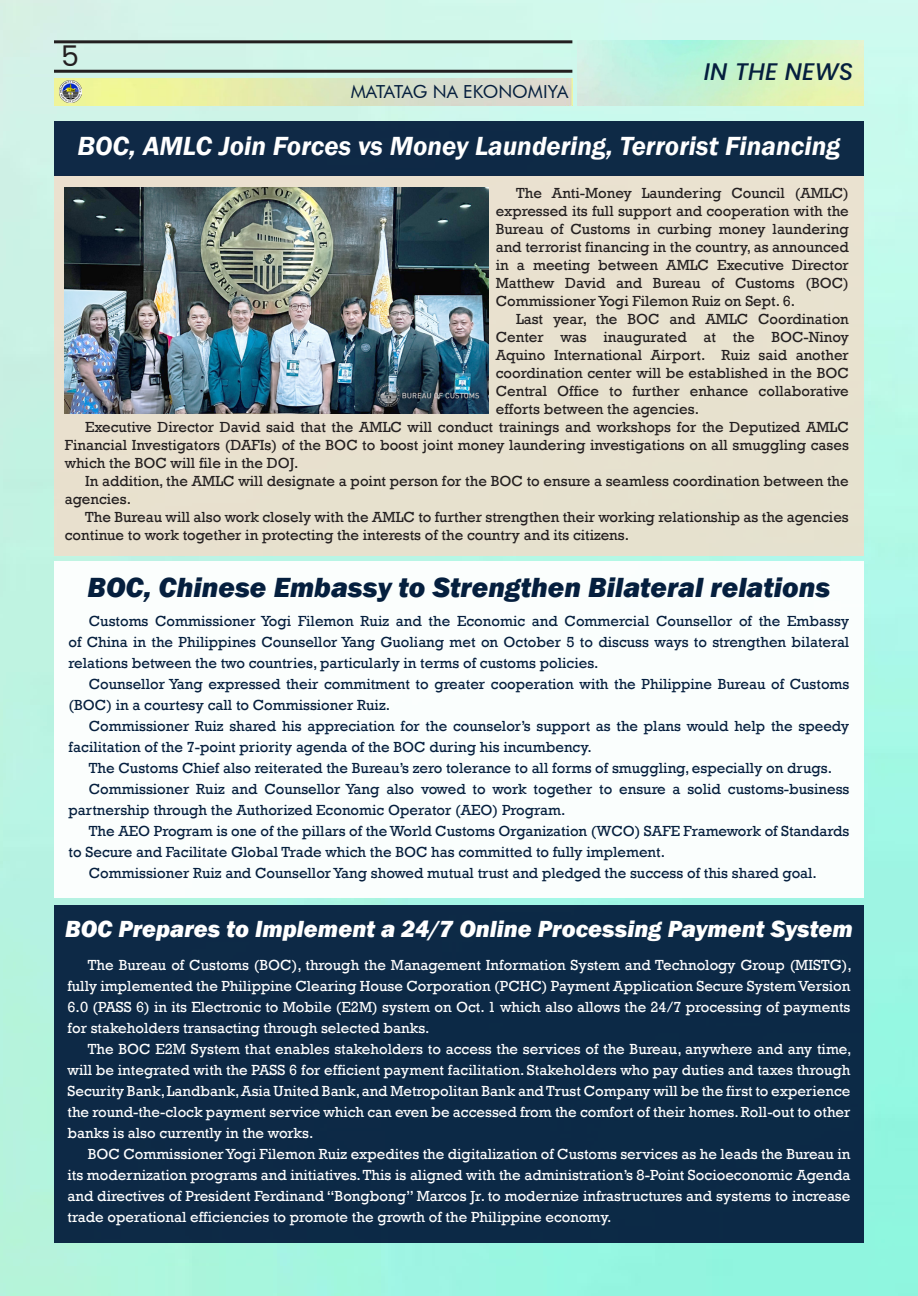
<style>
.page{position:relative;width:918px;height:1296px;background:#fff}
.page>*{position:absolute;margin:0;border:0;box-sizing:border-box;transform-origin:0 0}
.t1{font:italic 800 28.5px "Franklin Gothic";color:#051f3e}
.t2{font:28.5px "Poppins";color:#231f20}
.t3{font:italic 600 27px "Franklin Gothic";color:#fff}
.t4{font:italic 800 24px "Franklin Gothic";color:#fff}
.t5{font:italic 500 24px "Poppins";color:#051f3e}
.t6{font:18px "Futura BT";color:#051f3e}
.t7{font:15px/21px "Rockwell";color:#fff;text-align:justify}
.t8{font:15px/21px "Rockwell";color:#051f3e}
.t9{font:15px/18px "Rockwell";color:#231f20;text-align:justify}
</style>
<div class="page">
<img style="left:0;top:0;width:918px;height:1296px">
<div style="left:54px;top:175px;width:810px;height:380px;background:#e8e1cf"></div>
<div style="left:54px;top:121px;width:810px;height:55px;background:#0e2946"></div>
<div style="left:54px;top:905px;width:810px;height:337px;background:#0c2946"></div>
<div style="left:54px;top:562px;width:810px;height:336px;background:#fff"></div>
<img style="left:65px;top:187px;width:424px;height:226px">
<img style="left:578px;top:40px;width:286px;height:65px">
<img style="left:54px;top:78px;width:518px;height:27px">
<hr style="left:54px;top:40px;width:518px;height:3px;background:#231f20">
<hr style="left:54px;top:70px;width:518px;height:3px;background:#231f20">
<img style="left:59px;top:81px;width:22px;height:21px">
<p class="t2" style="left:61px;top:40px;width:19px">5</p>
<p class="t6" style="left:351px;top:81px;width:219px">MATATAG NA EKONOMIYA</p>
<p class="t5" style="left:704px;top:57px;width:151px">IN THE NEWS</p>
<p class="t3" style="left:77px;top:129px;width:764px">BOC, AMLC Join Forces vs Money Laundering, Terrorist Financing</p>
<p class="t9" style="left:496px;top:185px;width:355px;text-indent:20px">The Anti-Money Laundering Council (AMLC) expressed its full support and cooperation with the Bureau of Customs in curbing money laundering and terrorist financing in the country, as announced in a meeting between AMLC Executive Director Matthew David and Bureau of Customs (BOC)<br>Commissioner Yogi Filemon Ruiz on Sept. 6.</p>
<p class="t9" style="left:496px;top:311px;width:355px;text-indent:20px">Last year, the BOC and AMLC Coordination Center was inaugurated at the BOC-Ninoy Aquino International Airport. Ruiz said another</p>
<p class="t9" style="left:496px;top:365px;width:355px">coordination center will be established in the BOC Central Office to further enhance collaborative efforts between the agencies.</p>
<p class="t9" style="left:65px;top:419px;width:786px;text-indent:20px">Executive Director David said that the AMLC will conduct trainings and workshops for the Deputized AMLC Financial Investigators (DAFIs) of the BOC to boost joint money laundering investigations on all smuggling cases which the BOC will file in the DOJ.</p>
<p class="t9" style="left:65px;top:473px;width:786px;text-indent:20px">In addition, the AMLC will designate a point person for the BOC to ensure a seamless coordination between the agencies.</p>
<p class="t9" style="left:65px;top:509px;width:786px;text-indent:20px">The Bureau will also work closely with the AMLC to further strengthen their working relationship as the agencies continue to work together in protecting the interests of the country and its citizens.</p>
<p class="t1" style="left:88px;top:569px;width:744px">BOC, Chinese Embassy to Strengthen Bilateral relations</p>
<p class="t8" style="left:69px;top:611px;width:782px;text-align:justify;text-indent:20px">Customs Commissioner Yogi Filemon Ruiz and the Economic and Commercial Counsellor of the Embassy of China in the Philippines Counsellor Yang Guoliang met on October 5 to discuss ways to strengthen bilateral relations between the two countries, particularly in terms of customs policies.</p>
<p class="t8" style="left:69px;top:674px;width:782px;text-indent:20px">Counsellor Yang expressed their commitment to greater cooperation with the Philippine Bureau of Customs (BOC) in a courtesy call to Commissioner Ruiz.</p>
<p class="t8" style="left:69px;top:716px;width:782px;text-indent:20px">Commissioner Ruiz shared his appreciation for the counselor’s support as the plans would help the speedy facilitation of the 7-point priority agenda of the BOC during his incumbency.</p>
<p class="t8" style="left:89px;top:758px;width:745px">The Customs Chief also reiterated the Bureau’s zero tolerance to all forms of smuggling, especially on drugs.</p>
<p class="t8" style="left:69px;top:779px;width:782px;text-indent:20px">Commissioner Ruiz and Counsellor Yang also vowed to work together to ensure a solid customs-business partnership through the Authorized Economic Operator (AEO) Program.</p>
<p class="t8" style="left:69px;top:821px;width:782px;text-indent:20px">The AEO Program is one of the pillars of the World Customs Organization (WCO) SAFE Framework of Standards to Secure and Facilitate Global Trade which the BOC has committed to fully implement.</p>
<p class="t8" style="left:89px;top:863px;width:730px">Commissioner Ruiz and Counsellor Yang showed mutual trust and pledged the success of this shared goal.</p>
<p class="t4" style="left:65px;top:913px;width:789px">BOC Prepares to Implement a 24/7 Online Processing Payment System</p>
<p class="t7" style="left:68px;top:955px;width:786px;text-indent:20px">The Bureau of Customs (BOC), through the Management Information System and Technology Group (MISTG), fully implemented the Philippine Clearing House Corporation (PCHC) Payment Application Secure System Version 6.0 (PASS 6) in its Electronic to Mobile (E2M) system on Oct. 1 which also allows the 24/7 processing of payments for stakeholders transacting through selected banks.</p>
<p class="t7" style="left:68px;top:1039px;width:786px;text-indent:20px">The BOC E2M System that enables stakeholders to access the services of the Bureau, anywhere and any time, will be integrated with the PASS 6 for efficient payment facilitation. Stakeholders who pay duties and taxes through Security Bank, Landbank, Asia United Bank, and Metropolitan Bank and Trust Company will be the first to experience the round-the-clock payment service which can even be accessed from the comfort of their homes. Roll-out to other banks is also currently in the works.</p>
<p class="t7" style="left:68px;top:1144px;width:784px;text-indent:20px">BOC Commissioner Yogi Filemon Ruiz expedites the digitalization of Customs services as he leads the Bureau in its modernization programs and initiatives. This is aligned with the administration’s 8-Point Socioeconomic Agenda and directives of President Ferdinand “Bongbong” Marcos Jr. to modernize infrastructures and systems to increase trade operational efficiencies to promote the growth of the Philippine economy.</p>
</div>
